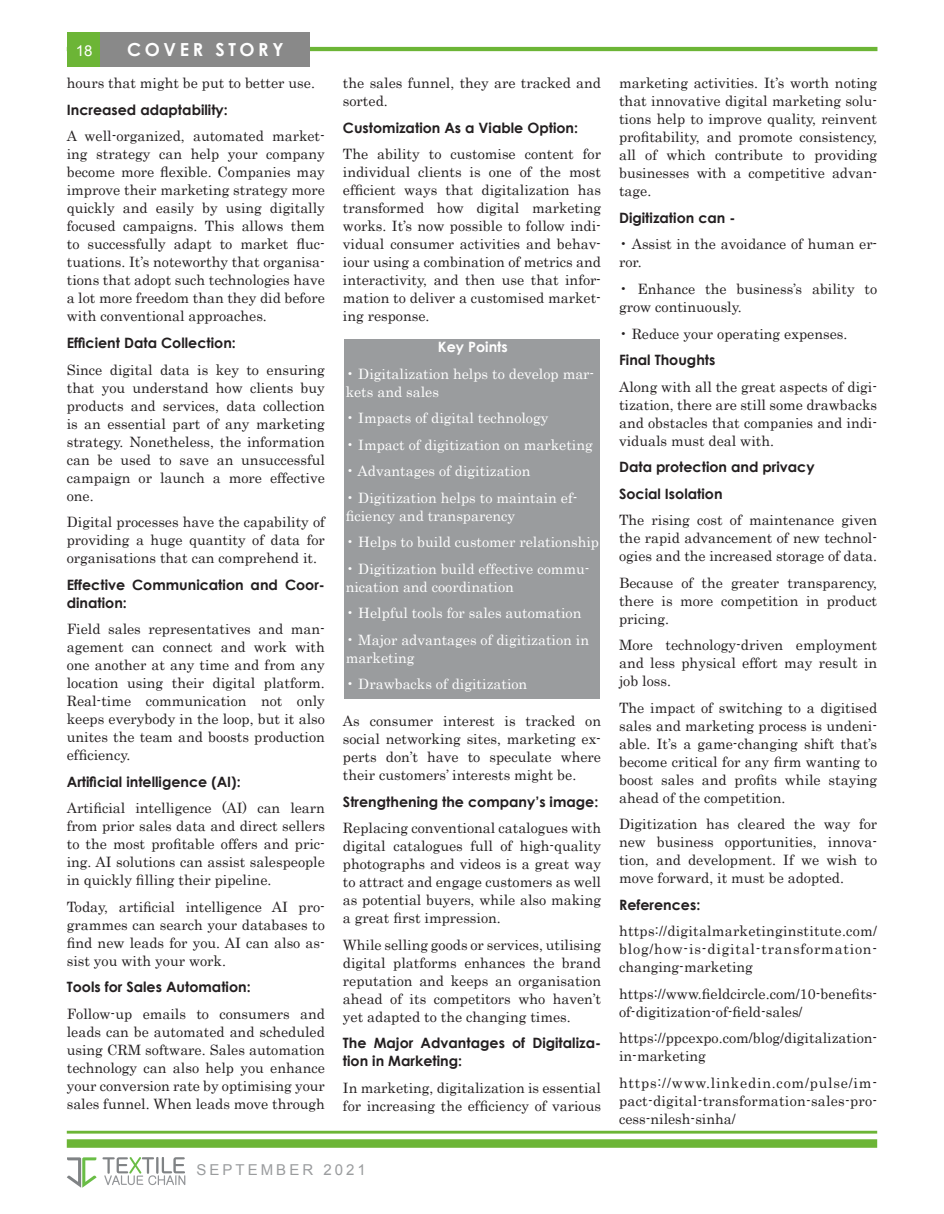
<style>
.page{position:relative;width:944px;height:1214px;background:#fff}
.page>*{position:absolute;margin:0;border:0;box-sizing:border-box;transform-origin:0 0}
.t1{font:700 18px "Century Gothic";letter-spacing:.2em;color:#fff}
.t2{font:15px "Arial";letter-spacing:.2em;color:#9a9c9e}
.t3{font:15px "Arial";color:#fff}
.t4{font:14.25px/18px "Century";color:#231f20;text-align:justify}
.t5{font:14.25px/18px "Century";color:#fff}
.t6{font:700 14.25px/18px "Century Gothic";color:#231f20}
.t7{font:700 14.25px "Century Gothic";color:#fff}
</style>
<div class="page">
<hr style="left:67px;top:47px;width:810px;height:4px;background:#6cb536">
<div style="left:67px;top:32px;width:34px;height:35px;background:#6cb536"></div>
<div style="left:101px;top:32px;width:209px;height:35px;background:#898989"></div>
<hr style="left:67px;top:1130px;width:810px;height:3px;background:#6cb536">
<div style="left:67px;top:1139px;width:810px;height:8px;background:#6cb536"></div>
<svg style="left:67px;top:1157px;width:118px;height:30px"></svg>
<div style="left:344px;top:339px;width:256px;height:359px;background:#9a9c9e"></div>
<p class="t3" style="left:76px;top:41px;width:18px">18</p>
<p class="t1" style="left:127px;top:36px;width:158px">COVER STORY</p>
<p class="t4" style="left:67px;top:73px;width:250px">hours that might be put to better use.</p>
<p class="t6" style="left:67px;top:100px;width:163px">Increased adaptability:</p>
<p class="t4" style="left:67px;top:126px;width:260px">A well-organized, automated market&shy;ing strategy can help your company become more flexible. Companies may improve their marketing strategy more quickly and easily by using digitally focused campaigns. This allows them to successfully adapt to market fluc&shy;tuations. It’s noteworthy that organisa&shy;tions that adopt such technologies have a lot more freedom than they did before with conventional approaches.</p>
<p class="t6" style="left:67px;top:333px;width:171px">Efficient Data Collection:</p>
<p class="t4" style="left:67px;top:359px;width:260px">Since digital data is key to ensuring that you understand how clients buy products and services, data collection is an essential part of any marketing strategy. Nonetheless, the information can be used to save an unsuccessful campaign or launch a more effective one.</p>
<p class="t4" style="left:67px;top:512px;width:260px">Digital processes have the capability of providing a huge quantity of data for organisations that can comprehend it.</p>
<p class="t6" style="left:67px;top:575px;width:260px">Effective Communication and Coor&shy;dination:</p>
<p class="t4" style="left:67px;top:619px;width:260px">Field sales representatives and man&shy;agement can connect and work with one another at any time and from any location using their digital platform.<br>Real-time communication not only keeps everybody in the loop, but it also unites the team and boosts production efficiency.</p>
<p class="t6" style="left:67px;top:772px;width:175px">Artificial intelligence (AI):</p>
<p class="t4" style="left:67px;top:798px;width:260px">Artificial intelligence (AI) can learn from prior sales data and direct sellers to the most profitable offers and pric&shy;ing. AI solutions can assist salespeople in quickly filling their pipeline.</p>
<p class="t4" style="left:67px;top:896px;width:260px">Today, artificial intelligence AI pro&shy;grammes can search your databases to find new leads for you. AI can also as&shy;sist you with your work.</p>
<p class="t6" style="left:67px;top:977px;width:185px">Tools for Sales Automation:</p>
<p class="t4" style="left:67px;top:1003px;width:260px">Follow-up emails to consumers and leads can be automated and scheduled using CRM software. Sales automation technology can also help you enhance your conversion rate by optimising your sales funnel. When leads move through</p>
<p class="t4" style="left:343px;top:73px;width:260px">the sales funnel, they are tracked and sorted.</p>
<p class="t6" style="left:343px;top:118px;width:237px">Customization As a Viable Option:</p>
<p class="t4" style="left:343px;top:144px;width:260px">The ability to customise content for individual clients is one of the most efficient ways that digitalization has transformed how digital marketing works. It’s now possible to follow indi&shy;vidual consumer activities and behav&shy;iour using a combination of metrics and interactivity, and then use that infor&shy;mation to deliver a customised market&shy;ing response.</p>
<p class="t7" style="left:438px;top:336px;width:71px">Key Points</p>
<p class="t5" style="left:346px;top:363px;width:250px">• Digitalization helps to develop mar&shy;kets and sales</p>
<p class="t5" style="left:346px;top:408px;width:204px">• Impacts of digital technology</p>
<p class="t5" style="left:346px;top:434px;width:248px">• Impact of digitization on marketing</p>
<p class="t5" style="left:346px;top:461px;width:186px">• Advantages of digitization</p>
<p class="t5" style="left:346px;top:487px;width:233px">• Digitization helps to maintain ef&shy;ficiency and transparency</p>
<p class="t5" style="left:346px;top:532px;width:255px">• Helps to build customer relationship</p>
<p class="t5" style="left:346px;top:558px;width:245px">• Digitization build effective commu&shy;nication and coordination</p>
<p class="t5" style="left:346px;top:603px;width:237px">• Helpful tools for sales automation</p>
<p class="t5" style="left:346px;top:629px;width:245px">• Major advantages of digitization in marketing</p>
<p class="t5" style="left:346px;top:674px;width:183px">• Drawbacks of digitization</p>
<p class="t4" style="left:343px;top:711px;width:260px">As consumer interest is tracked on social networking sites, marketing ex&shy;perts don’t have to speculate where their customers’ interests might be.</p>
<p class="t6" style="left:343px;top:792px;width:257px">Strengthening the company’s image:</p>
<p class="t4" style="left:343px;top:818px;width:260px">Replacing conventional catalogues with digital catalogues full of high-quality photographs and videos is a great way to attract and engage customers as well as potential buyers, while also making a great first impression.</p>
<p class="t4" style="left:343px;top:934px;width:260px">While selling goods or services, utilising digital platforms enhances the brand reputation and keeps an organisation ahead of its competitors who haven’t yet adapted to the changing times.</p>
<p class="t6" style="left:343px;top:1033px;width:260px">The Major Advantages of Digitaliza&shy;tion in Marketing:</p>
<p class="t4" style="left:343px;top:1077px;width:260px">In marketing, digitalization is essential for increasing the efficiency of various</p>
<p class="t2" style="left:197px;top:1160px;width:171px">SEPTEMBER 2021</p>
<p class="t4" style="left:619px;top:73px;width:260px">marketing activities. It’s worth noting that innovative digital marketing solu&shy;tions help to improve quality, reinvent profitability, and promote consistency, all of which contribute to providing businesses with a competitive advan&shy;tage.</p>
<p class="t6" style="left:619px;top:208px;width:118px">Digitization can -</p>
<p class="t4" style="left:619px;top:234px;width:259px">• Assist in the avoidance of human er&shy;ror.</p>
<p class="t4" style="left:619px;top:279px;width:259px">• Enhance the business’s ability to grow continuously.</p>
<p class="t4" style="left:619px;top:323px;width:230px">• Reduce your operating expenses.</p>
<p class="t6" style="left:619px;top:350px;width:98px">Final Thoughts</p>
<p class="t4" style="left:619px;top:376px;width:260px">Along with all the great aspects of digi&shy;tization, there are still some drawbacks and obstacles that companies and indi&shy;viduals must deal with.</p>
<p class="t6" style="left:619px;top:453px;width:197px;line-height:26.5px">Data protection and privacy<br>Social Isolation</p>
<p class="t4" style="left:619px;top:510px;width:259px">The rising cost of maintenance given the rapid advancement of new technol&shy;ogies and the increased storage of data.</p>
<p class="t4" style="left:619px;top:572px;width:260px">Because of the greater transparency, there is more competition in product pricing.</p>
<p class="t4" style="left:619px;top:635px;width:260px">More technology-driven employment and less physical effort may result in job loss.</p>
<p class="t4" style="left:619px;top:697px;width:260px">The impact of switching to a digitised sales and marketing process is undeni&shy;able. It’s a game-changing shift that’s become critical for any firm wanting to boost sales and profits while staying ahead of the competition.</p>
<p class="t4" style="left:619px;top:814px;width:260px">Digitization has cleared the way for new business opportunities, innova&shy;tion, and development. If we wish to move forward, it must be adopted.</p>
<p class="t6" style="left:619px;top:895px;width:83px">References:</p>
<p class="t4" style="left:619px;top:921px;width:260px">https://digitalmarketinginstitute.com/ blog/how-is-digital-transformation&shy;changing-marketing</p>
<p class="t4" style="left:619px;top:983px;width:260px">https://www.fieldcircle.com/10-benefits&shy;of-digitization-of-field-sales/</p>
<p class="t4" style="left:619px;top:1028px;width:260px">https://ppcexpo.com/blog/digitalization&shy;in-marketing</p>
<p class="t4" style="left:619px;top:1072px;width:259px">https://www.linkedin.com/pulse/im&shy;pact-digital-transformation-sales-pro&shy;cess-nilesh-sinha/</p>
</div>
